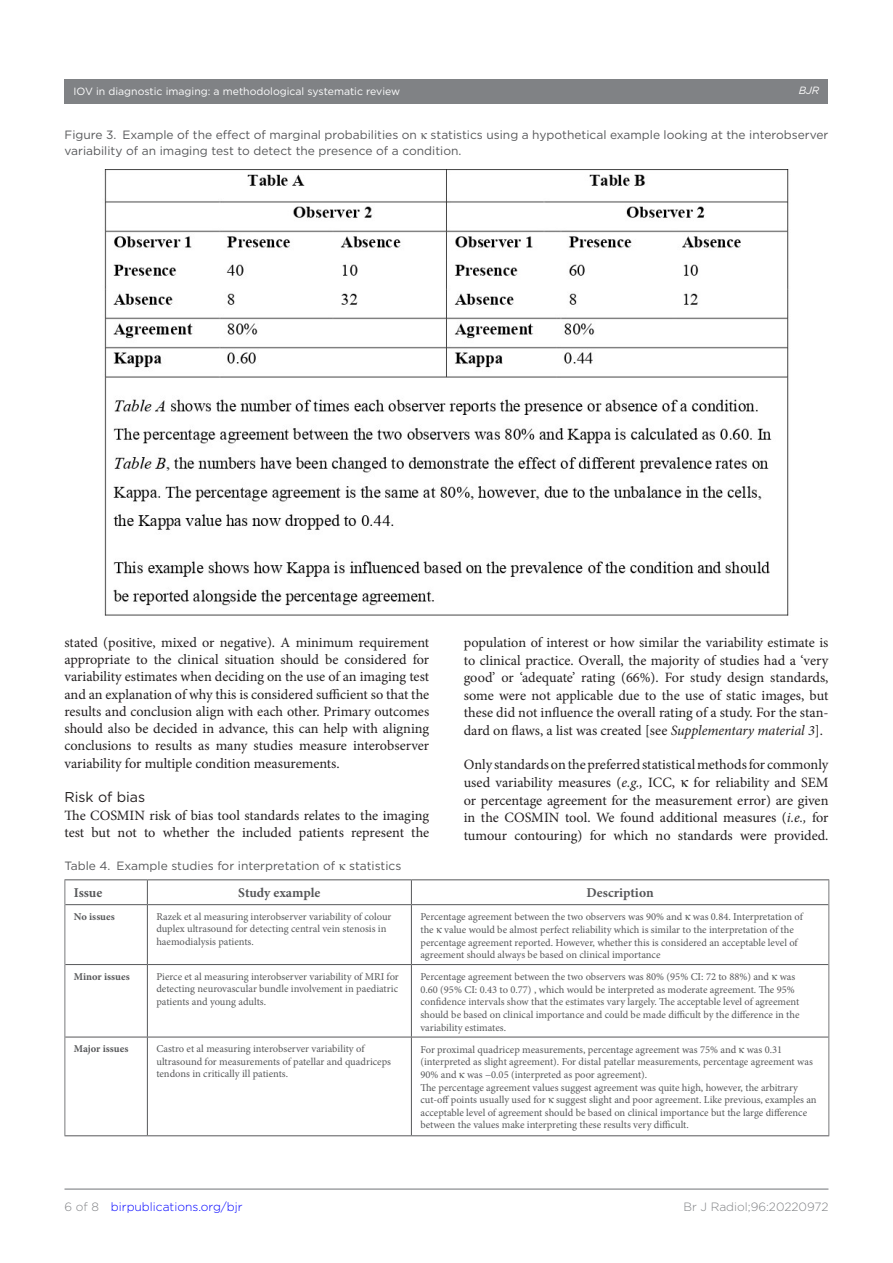
<style>
.page{position:relative;width:893px;height:1263px;background:#fff}
.page>*{position:absolute;margin:0;border:0;box-sizing:border-box;transform-origin:0 0}
.t1{font:14.25px/17.5px "Minion Pro";letter-spacing:-.005em;color:#231f20;text-align:justify}
.t2{font:14.25px "Gotham";color:#231f20}
.t3{font:700 13.5px "Minion Pro";color:#57585a}
.t4{font:12px/16.5px "Gotham";color:#57585a}
.t5{font:300 12px "Gotham";color:#00f}
.t6{font:300 12px "Gotham";color:#808285}
.t7{font:10.5px/12.6px "Minion Pro";color:#57585a}
.t8{font:10.5px "Gotham";color:#fff}
.t9{font:700 10.5px "Minion Pro";color:#57585a}
.t10{font:italic 10.5px "Gotham";color:#fff}
.s1{font-style:italic}
.s2{color:#808285}
</style>
<div class="page">
<div style="left:64px;top:79px;width:764px;height:24px;background:#808285"></div>
<hr style="left:64px;top:1188px;width:764px;height:2px;background:#808285">
<img style="left:104px;top:169px;width:685px;height:446px">
<hr style="left:64px;top:879px;width:83px;height:1px;background:#57585a">
<hr style="left:65px;top:904px;width:82px;height:1px;background:#57585a">
<hr style="left:147px;top:879px;width:264px;height:1px;background:#57585a">
<svg style="left:147px;top:880px;width:1px;height:24px"></svg>
<hr style="left:147px;top:904px;width:264px;height:1px;background:#57585a">
<hr style="left:411px;top:879px;width:418px;height:1px;background:#57585a">
<svg style="left:411px;top:880px;width:1px;height:24px"></svg>
<hr style="left:411px;top:904px;width:417px;height:1px;background:#57585a">
<hr style="left:147px;top:905px;width:1px;height:59px;background:#57585a">
<hr style="left:411px;top:905px;width:1px;height:59px;background:#57585a">
<hr style="left:65px;top:964px;width:82px;height:1px;background:#57585a">
<hr style="left:147px;top:964px;width:264px;height:1px;background:#57585a">
<hr style="left:147px;top:965px;width:1px;height:72px;background:#57585a">
<hr style="left:411px;top:964px;width:417px;height:1px;background:#57585a">
<hr style="left:411px;top:965px;width:1px;height:72px;background:#57585a">
<hr style="left:65px;top:1037px;width:82px;height:1px;background:#57585a">
<hr style="left:64px;top:1135px;width:83px;height:1px;background:#57585a">
<hr style="left:147px;top:1037px;width:264px;height:1px;background:#57585a">
<hr style="left:147px;top:1037px;width:1px;height:98px;background:#57585a">
<hr style="left:147px;top:1135px;width:264px;height:1px;background:#57585a">
<hr style="left:411px;top:1037px;width:417px;height:1px;background:#57585a">
<hr style="left:411px;top:1037px;width:1px;height:98px;background:#57585a">
<hr style="left:411px;top:1135px;width:418px;height:1px;background:#57585a">
<svg style="left:64px;top:880px;width:1px;height:25px"></svg>
<hr style="left:64px;top:905px;width:1px;height:59px;background:#797a7c">
<hr style="left:64px;top:964px;width:1px;height:73px;background:#797a7c">
<hr style="left:64px;top:1037px;width:1px;height:98px;background:#797a7c">
<svg style="left:828px;top:880px;width:1px;height:25px"></svg>
<hr style="left:828px;top:905px;width:1px;height:59px;background:#797a7c">
<hr style="left:828px;top:964px;width:1px;height:73px;background:#797a7c">
<hr style="left:828px;top:1037px;width:1px;height:98px;background:#797a7c">
<p class="t8" style="left:74px;top:85px;width:328px">IOV in diagnostic imaging: a methodological systematic review</p>
<p class="t10" style="left:799px;top:85px;width:22px">BJR</p>
<p class="t4" style="left:64px;top:126px;width:765px">Figure 3. Example of the effect of marginal probabilities on statistics using a hypothetical example looking at the interobserver variability of an imaging test to detect the presence of a condition.</p>
<p class="t1" style="left:64px;top:634px;width:366px">stated (positive, mixed or negative). A minimum requirement appropriate to the clinical situation should be considered for variability estimates when deciding on the use of an imaging test and an explanation of why this is considered sufficient so that the results and conclusion align with each other. Primary outcomes should also be decided in advance, this can help with aligning conclusions to results as many studies measure interobserver variability for multiple condition measurements.</p>
<h1 class="t2" style="left:64px;top:788px;width:82px">Risk of bias</h1>
<h1 class="t1" style="left:64px;top:807px;width:366px">The COSMIN risk of bias tool standards relates to the imaging test but not to whether the included patients represent the</h1>
<p class="t1" style="left:464px;top:634px;width:366px">population of interest or how similar the variability estimate is to clinical practice. Overall, the majority of studies had a ‘very good’ or ‘adequate’ rating (66%). For study design standards, some were not applicable due to the use of static images, but these did not influence the overall rating of a study. For the stan&shy;dard on flaws, a list was created [see <span class="s1">Supplementary material 3</span>].</p>
<h1 class="t1" style="left:464px;top:756px;width:366px">Only standards on the preferred statistical methods for commonly used variability measures (<span class="s1">e.g.,</span> ICC,</h1>
<h1 class="t1" style="left:464px;top:774px;width:366px;text-indent:230px">for reliability and SEM or percentage agreement for the measurement error) are given in the COSMIN tool. We found additional measures (<span class="s1">i.e.,</span> for tumour contouring) for which no standards were provided.</h1>
<p class="t4" style="left:64px;top:858px;width:338px">Table 4. Example studies for interpretation of statistics</p>
<p class="t3" style="left:74px;top:883px;width:30px">Issue</p>
<p class="t3" style="left:238px;top:883px;width:84px">Study example</p>
<p class="t3" style="left:587px;top:883px;width:69px">Description</p>
<p class="t9" style="left:74px;top:909px;width:42px">No issues</p>
<p class="t7" style="left:156px;top:910px;width:237px">Razek et al measuring interobserver variability of colour duplex ultrasound for detecting central vein stenosis in haemodialysis patients.</p>
<p class="t7" style="left:420px;top:911px;width:384px">Percentage agreement between the two observers was 90% and was 0.84. Interpretation of the value would be almost perfect reliability which is similar to the interpretation of the percentage agreement reported. However, whether this is considered an acceptable level of agreement should always be based on clinical importance</p>
<p class="t9" style="left:74px;top:969px;width:57px">Minor issues</p>
<p class="t7" style="left:156px;top:970px;width:244px;text-align:justify">Pierce et al measuring interobserver variability of MRI for detecting neurovascular bundle involvement in paediatric patients and young adults.</p>
<p class="t7" style="left:420px;top:970px;width:381px">Percentage agreement between the two observers was 80% (95% CI: 72 to 88%) and was 0.60 (95% CI: 0.43 to 0.77) , which would be interpreted as moderate agreement. The 95% confidence intervals show that the estimates vary largely. The acceptable level of agreement should be based on clinical importance and could be made difficult by the difference in the variability estimates.</p>
<p class="t9" style="left:74px;top:1041px;width:56px">Major issues</p>
<p class="t7" style="left:156px;top:1042px;width:236px">Castro et al measuring interobserver variability of ultrasound for measurements of patellar and quadriceps tendons in critically ill patients.</p>
<p class="t7" style="left:420px;top:1043px;width:398px">For proximal quadricep measurements, percentage agreement was 75% and was 0.31 (interpreted as slight agreement). For distal patellar measurements, percentage agreement was 90% and was −0.05 (interpreted as poor agreement).<br>The percentage agreement values suggest agreement was quite high, however, the arbitrary cut-off points usually used for suggest slight and poor agreement. Like previous, examples an acceptable level of agreement should be based on clinical importance but the large difference between the values make interpreting these results very difficult.</p>
<p class="t5" style="left:64px;top:1199px;width:180px"><span class="s2">6 of 8</span> birpublications.org/bjr</p>
<p class="t6" style="left:683px;top:1199px;width:147px">Br J Radiol;96:20220972</p>
</div>
